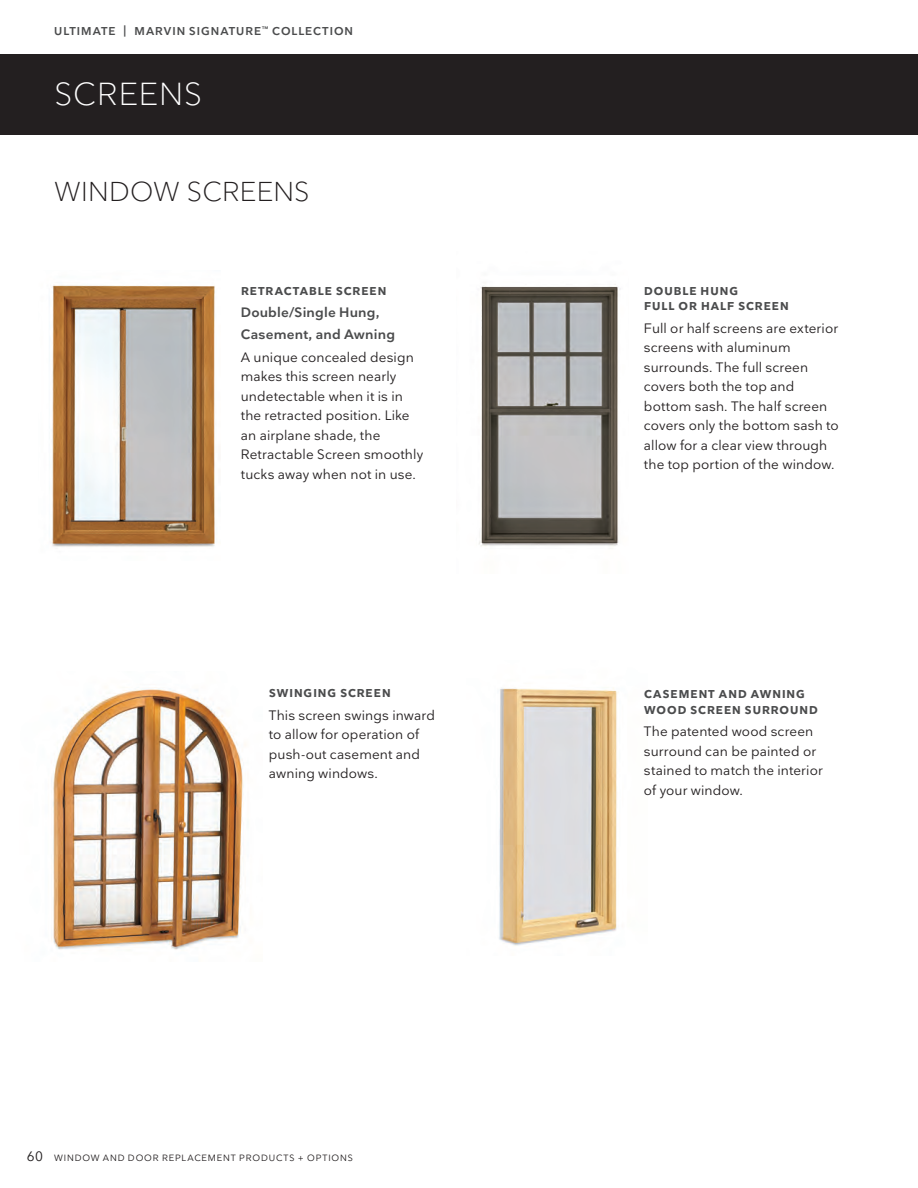
<style>
.page{position:relative;width:918px;height:1188px;background:#fff}
.page>*{position:absolute;margin:0;border:0;box-sizing:border-box;transform-origin:0 0}
.t1{font:300 31.5px "Nationale";letter-spacing:.03em;color:#fff}
.t2{font:300 27px "Nationale";letter-spacing:.015em;color:#231f20}
.t3{font:13.5px/19.5px "Nationale";letter-spacing:.01em;color:#231f20}
.t4{font:600 13.5px/21.8px "Nationale";letter-spacing:.01em;color:#4b4c4d}
.t5{font:700 11.25px/15.8px "Nationale";letter-spacing:.09em;color:#4b4c4d}
.t6{font:600 11.25px "Nationale";letter-spacing:.085em;color:#4b4c4d}
.t7{font:9px "Nationale";letter-spacing:.095em;color:#231f20}
.s1{font-size:13.5px}
</style>
<div class="page">
<div style="left:0;top:54px;width:918px;height:81px;background:#231f20"></div>
<img style="left:499px;top:688px;width:119px;height:258px">
<img style="left:479px;top:284px;width:140px;height:263px">
<img style="left:51px;top:689px;width:195px;height:261px">
<img style="left:51px;top:285px;width:164px;height:262px">
<p class="t6" style="left:54px;top:24px;width:300px">ULTIMATE | MARVIN SIGNATURE<sup>™</sup> COLLECTION</p>
<h1 class="t1" style="left:55px;top:74px;width:149px">SCREENS</h1>
<h2 class="t2" style="left:54px;top:175px;width:257px">WINDOW SCREENS</h2>
<p class="t5" style="left:241px;top:283px;width:147px">RETRACTABLE SCREEN</p>
<p class="t4" style="left:241px;top:301px;width:156px">Double/Single Hung,<br>Casement, and Awning</p>
<p class="t3" style="left:241px;top:347px;width:184px">A unique concealed design makes this screen nearly undetectable when it is in the retracted position. Like an airplane shade, the<br>Retractable Screen smoothly tucks away when not in use.</p>
<p class="t5" style="left:269px;top:685px;width:123px">SWINGING SCREEN</p>
<p class="t3" style="left:269px;top:705px;width:168px">This screen swings inward to allow for operation of push-out casement and awning windows.</p>
<p class="t7" style="left:27px;top:1152px;width:327px"><span class="s1">60</span> WINDOW AND DOOR REPLACEMENT PRODUCTS + OPTIONS</p>
<p class="t5" style="left:644px;top:282px;width:146px">DOUBLE HUNG<br>FULL OR HALF SCREEN</p>
<p class="t3" style="left:644px;top:318px;width:196px">Full or half screens are exterior screens with aluminum surrounds. The full screen covers both the top and bottom sash. The half screen covers only the bottom sash to allow for a clear view through the top portion of the window.</p>
<p class="t5" style="left:644px;top:686px;width:175px">CASEMENT AND AWNING<br>WOOD SCREEN SURROUND</p>
<p class="t3" style="left:644px;top:721px;width:180px">The patented wood screen surround can be painted or stained to match the interior of your window.</p>
</div>
